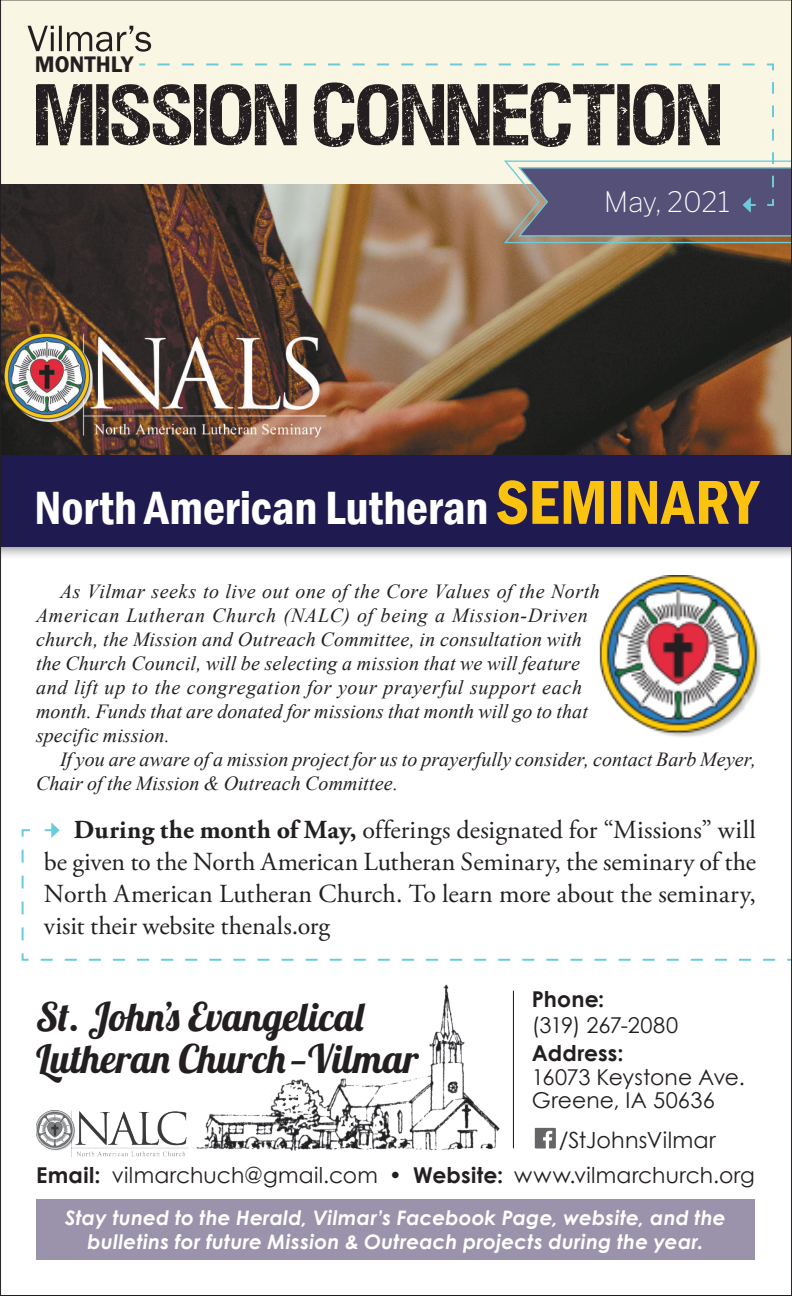
<style>
.page{position:relative;width:792px;height:1296px;background:#fff}
.page>*{position:absolute;margin:0;border:0;box-sizing:border-box;transform-origin:0 0}
.Copy{font:600 condensed 48px "Franklin Gothic";letter-spacing:-.005em;color:#fff}
.t1{font:39.4px "Lobster 1.4";color:#231f20}
.t2{font:100 28px "Libre Franklin";letter-spacing:-.005em;color:#fff}
.Copy_Lists{font:26px/32px "Adobe Garamond Pro";color:#231f20;text-align:justify}
.Copy-2{font:600 23.2px "Franklin Gothic";color:#231f20}
.t3{font:22.2px "Century Gothic";letter-spacing:.01em;color:#231f20}
.t4{font:21.8px/24px "Century Gothic";letter-spacing:.01em;color:#231f20}
.t5{font:700 21.8px "Century Gothic";letter-spacing:.005em;color:#231f20}
.t6{font:21.8px "Century Gothic";letter-spacing:-.01em;color:#231f20}
.Copy-3{font:italic 20px/24px "Times New Roman";letter-spacing:.01em;color:#231f20}
.t7{font:italic 700 20px/24px "Century Gothic";letter-spacing:.01em;color:#fff;text-align:center}
.s1{font-size:64.4px;color:#fbc310}
.s2{font-weight:700}
</style>
<div class="page">
<img style="left:2px;top:185px;width:788px;height:263px">
<div style="left:0;top:0;width:792px;height:183px;background:#faf6e4"></div>
<svg style="left:36px;top:84px;width:101px;height:62px"></svg>
<svg style="left:28px;top:26px;width:123px;height:26px"></svg>
<img style="left:599px;top:575px;width:162px;height:162px">
<div style="left:36px;top:1199px;width:719px;height:61px;background:#9b93ac"></div>
<div style="left:0;top:448px;width:792px;height:113px;background:#231f20;opacity:.5"></div>
<div style="left:0;top:456px;width:792px;height:91px;background:#1f1a4f"></div>
<svg style="left:21px;top:829px;width:769px;height:132px"></svg>
<svg style="left:51px;top:822px;width:9px;height:16px"></svg>
<svg style="left:137px;top:63px;width:637px;height:144px"></svg>
<svg style="left:503px;top:82px;width:287px;height:162px"></svg>
<img style="left:534px;top:1127px;width:21px;height:21px">
<img style="left:196px;top:984px;width:304px;height:167px">
<img style="left:36px;top:1111px;width:153px;height:46px">
<hr style="left:513px;top:991px;width:1px;height:157px;background:#231f20">
<p class="Copy-2" style="left:35px;top:50px;width:100px">MONTHLY</p>
<p class="t2" style="left:604px;top:185px;width:128px">May, 2021</p>
<p class="Copy" style="left:35px;top:476px;width:725px">North American Lutheran <span class="s1">SEMINARY</span></p>
<p class="Copy-3" style="left:36px;top:579px;width:565px;text-indent:24px">As Vilmar seeks to live out one of the Core Values of the North American Lutheran Church (NALC) of being a Mission-Driven church, the Mission and Outreach Committee, in consultation with the Church Council, will be selecting a mission that we will feature and lift up to the congregation for your prayerful support each month. Funds that are donated for missions that month will go to that specific mission.</p>
<p class="Copy-3" style="left:36px;top:747px;width:722px;text-indent:24px">If you are aware of a mission project for us to prayerfully consider, contact Barb Meyer,<br>Chair of the Mission &amp; Outreach Committee.</p>
<p class="Copy_Lists" style="left:44px;top:814px;width:714px;text-indent:30px"><span class="s2">During the month of May,</span> offerings designated for “Missions” will be given to the North American Lutheran Seminary, the seminary of the North American Lutheran Church. To learn more about the seminary, visit their website thenals.org</p>
<p class="t1" style="left:36px;top:991px;width:329px">St. John’s Evangelical</p>
<p class="t1" style="left:36px;top:1033px;width:384px">Lutheran Church —Vilmar</p>
<p class="t5" style="left:532px;top:985px;width:74px">Phone:</p>
<p class="t6" style="left:532px;top:1011px;width:148px">(319) 267-2080</p>
<p class="t5" style="left:532px;top:1039px;width:93px">Address:</p>
<p class="t4" style="left:532px;top:1064px;width:214px">16073 Keystone Ave.<br>Greene, IA 50636</p>
<p class="t3" style="left:559px;top:1126px;width:159px">/StJohnsVilmar</p>
<p class="t4" style="left:36px;top:1163px;width:720px"><span class="s2">Email:</span> vilmarchuch@gmail.com • <span class="s2">Website:</span> www.vilmarchurch.org</p>
<p class="t7" style="left:65px;top:1205px;width:662px">Stay tuned to the Herald, Vilmar’s Facebook Page, website, and the bulletins for future Mission &amp; Outreach projects during the year.</p>
</div>
